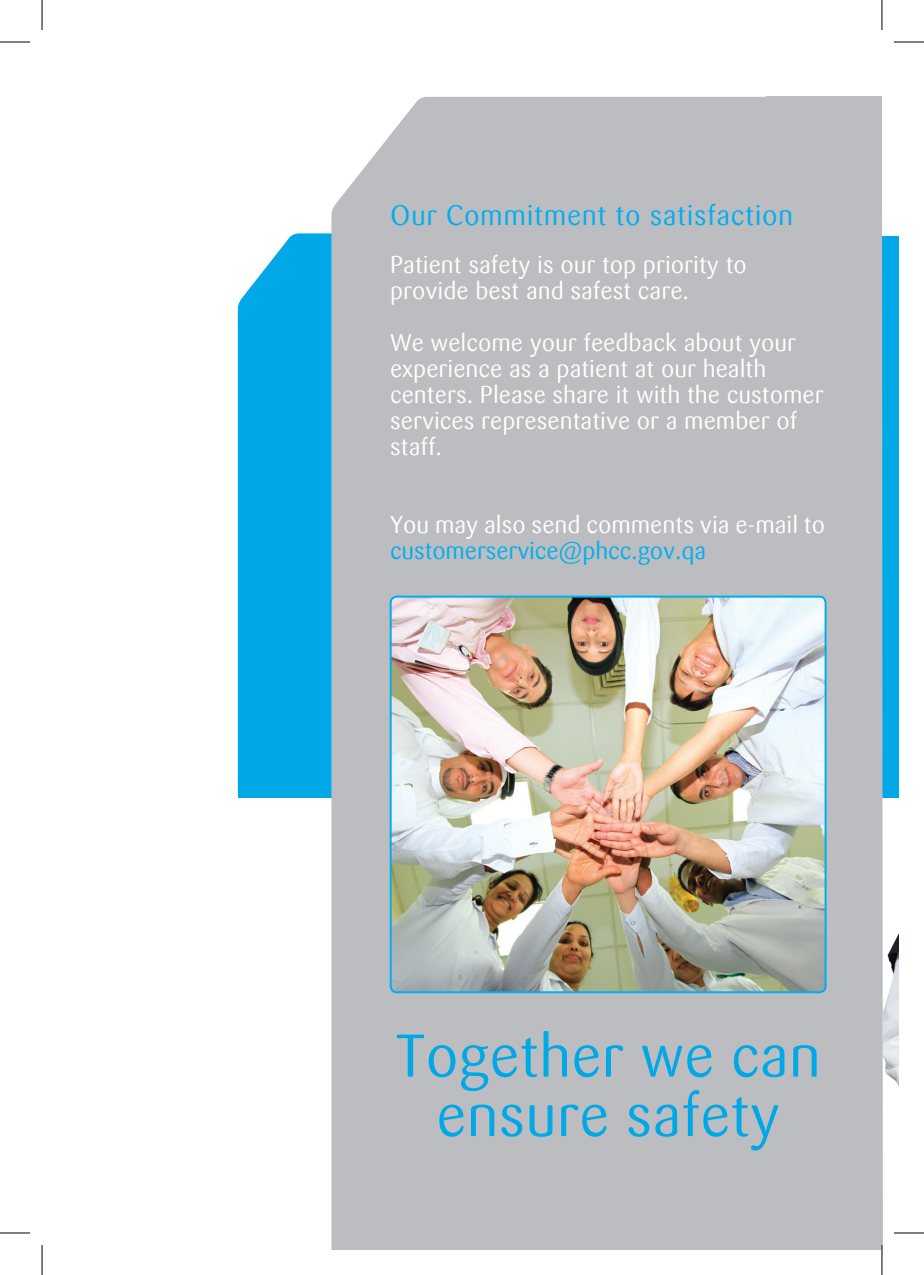
<style>
.page{position:relative;width:924px;height:1275px;background:#fff}
.page>*{position:absolute;margin:0;border:0;box-sizing:border-box;transform-origin:0 0}
.t1{font:59.4px "Sari";color:#00a8e7}
.t2{font:28px "Sari";letter-spacing:.02em;color:#00aeef}
.t3{font:24px/26px "Sari";color:#fff}
.s1{color:#00aeef}
</style>
<div class="page">
<div style="left:238px;top:233px;width:93px;height:496px;background:#00a8e7"></div>
<div style="left:238px;top:729px;width:107px;height:68px;background:#00a8e7"></div>
<div style="left:347px;top:236px;width:551px;height:561px;background:#00a8e7"></div>
<div style="left:331px;top:97px;width:551px;height:1153px;background:#bcbdc0"></div>
<div style="left:802px;top:185px;width:79px;height:51px;background:#bcbdc0"></div>
<div style="left:766px;top:97px;width:115px;height:68px;background:#bcbdc0"></div>
<img style="left:883px;top:797px;width:15px;height:437px">
<img style="left:390px;top:596px;width:435px;height:396px">
<div style="left:389px;top:595px;width:437px;height:398px;border:2px solid #00aeef;border-radius:6px"></div>
<hr style="left:880px;top:1245px;width:2px;height:30px;background:#fff">
<hr style="left:0;top:42px;width:30px;height:1px;background:#000">
<hr style="left:893px;top:42px;width:30px;height:1px;background:#000">
<hr style="left:0;top:1232px;width:30px;height:1px;background:#000">
<hr style="left:893px;top:1232px;width:30px;height:1px;background:#000">
<hr style="left:42px;top:0;width:1px;height:30px;background:#000">
<hr style="left:42px;top:1245px;width:1px;height:30px;background:#000">
<hr style="left:881px;top:0;width:1px;height:30px;background:#000">
<hr style="left:881px;top:1245px;width:1px;height:30px;background:#000">
<p class="t2" style="left:390px;top:199px;width:404px">Our Commitment to satisfaction</p>
<p class="t3" style="left:390px;top:252px;width:358px">Patient safety is our top priority to</p>
<p class="t3" style="left:390px;top:278px;width:300px">provide best and safest care.</p>
<p class="t3" style="left:390px;top:330px;width:435px">We welcome your feedback about your experience as a patient at our health centers. Please share it with the customer services representative or a member of staff.</p>
<p class="t3" style="left:390px;top:512px;width:436px">You may also send comments via e-mail to <span class="s1">customerservice@phcc.gov.qa</span></p>
<p class="t1" style="left:395px;top:1021px;width:427px">Together we can</p>
<p class="t1" style="left:436px;top:1081px;width:345px">ensure safety</p>
</div>
